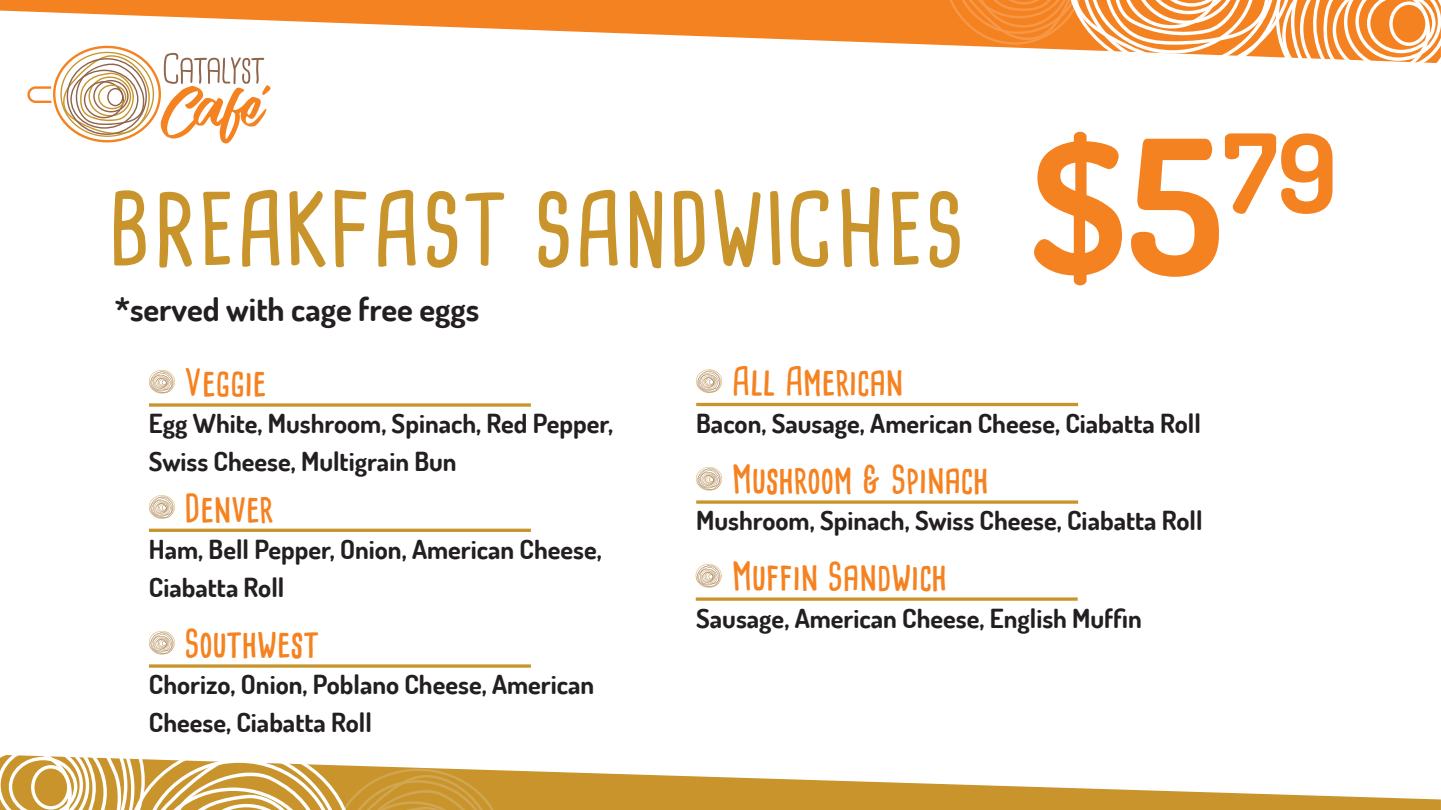
<style>
.page{position:relative;width:1441px;height:810px;background:#fff}
.page>*{position:absolute;margin:0;border:0;box-sizing:border-box;transform-origin:0 0}
.t1{font:700 187.35px "Dosis";color:#f58220}
.t2{font:700 97.2px "Cardenio Modern";color:#c8942b}
.t3{font:700 37.5px "Cardenio Modern";color:#f58220}
.t4{font:700 32.55px "Dosis";color:#231f20}
.t5{font:700 26.25px/37.5px "Dosis";color:#231f20}
</style>
<div class="page">
<svg style="left:0;top:0;width:941px;height:46px;fill:#f58220"></svg>
<svg style="left:941px;top:0;width:499px;height:63px"></svg>
<svg style="left:504px;top:770px;width:936px;height:40px;fill:#c8942b"></svg>
<svg style="left:0;top:755px;width:504px;height:55px"></svg>
<svg style="left:27px;top:46px;width:244px;height:98px"></svg>
<svg style="left:149px;top:403px;width:382px;height:4px;background:#d1a650"></svg>
<svg style="left:149px;top:370px;width:26px;height:23px"></svg>
<hr style="left:149px;top:529px;width:382px;height:3px;background:#c8942b">
<svg style="left:149px;top:495px;width:26px;height:24px"></svg>
<svg style="left:149px;top:664px;width:382px;height:4px;background:#d1a64f"></svg>
<svg style="left:149px;top:631px;width:26px;height:23px"></svg>
<hr style="left:696px;top:403px;width:381px;height:3px;background:#c8942b">
<svg style="left:696px;top:500px;width:381px;height:4px;background:#d1a650"></svg>
<svg style="left:695px;top:597px;width:382px;height:4px;background:#d1a650"></svg>
<svg style="left:696px;top:369px;width:26px;height:24px"></svg>
<svg style="left:696px;top:467px;width:26px;height:24px"></svg>
<svg style="left:695px;top:564px;width:26px;height:24px"></svg>
<p class="t2" style="left:108px;top:164px;width:858px">BREAKFAST SANDWICHES</p>
<p class="t4" style="left:115px;top:289px;width:366px">*served with cage free eggs</p>
<p class="t1" style="left:1029px;top:86px;width:310px">$5<sup>79</sup></p>
<p class="t3" style="left:184px;top:357px;width:84px">Veggie</p>
<p class="t5" style="left:149px;top:404px;width:466px">Egg White, Mushroom, Spinach, Red Pepper,<br>Swiss Cheese, Multigrain Bun</p>
<p class="t3" style="left:184px;top:483px;width:91px">Denver</p>
<p class="t5" style="left:149px;top:530px;width:454px">Ham, Bell Pepper, Onion, American Cheese,<br>Ciabatta Roll</p>
<p class="t3" style="left:184px;top:618px;width:136px">Southwest</p>
<p class="t5" style="left:149px;top:665px;width:447px">Chorizo, Onion, Poblano Cheese, American<br>Cheese, Ciabatta Roll</p>
<p class="t3" style="left:731px;top:356px;width:173px">All American</p>
<p class="t5" style="left:696px;top:404px;width:506px">Bacon, Sausage, American Cheese, Ciabatta Roll</p>
<p class="t3" style="left:731px;top:454px;width:258px">Mushroom &amp; Spinach</p>
<p class="t5" style="left:696px;top:501px;width:508px">Mushroom, Spinach, Swiss Cheese, Ciabatta Roll</p>
<p class="t3" style="left:731px;top:551px;width:217px">Muffin Sandwich</p>
<p class="t5" style="left:696px;top:599px;width:447px">Sausage, American Cheese, English Muffin</p>
</div>
